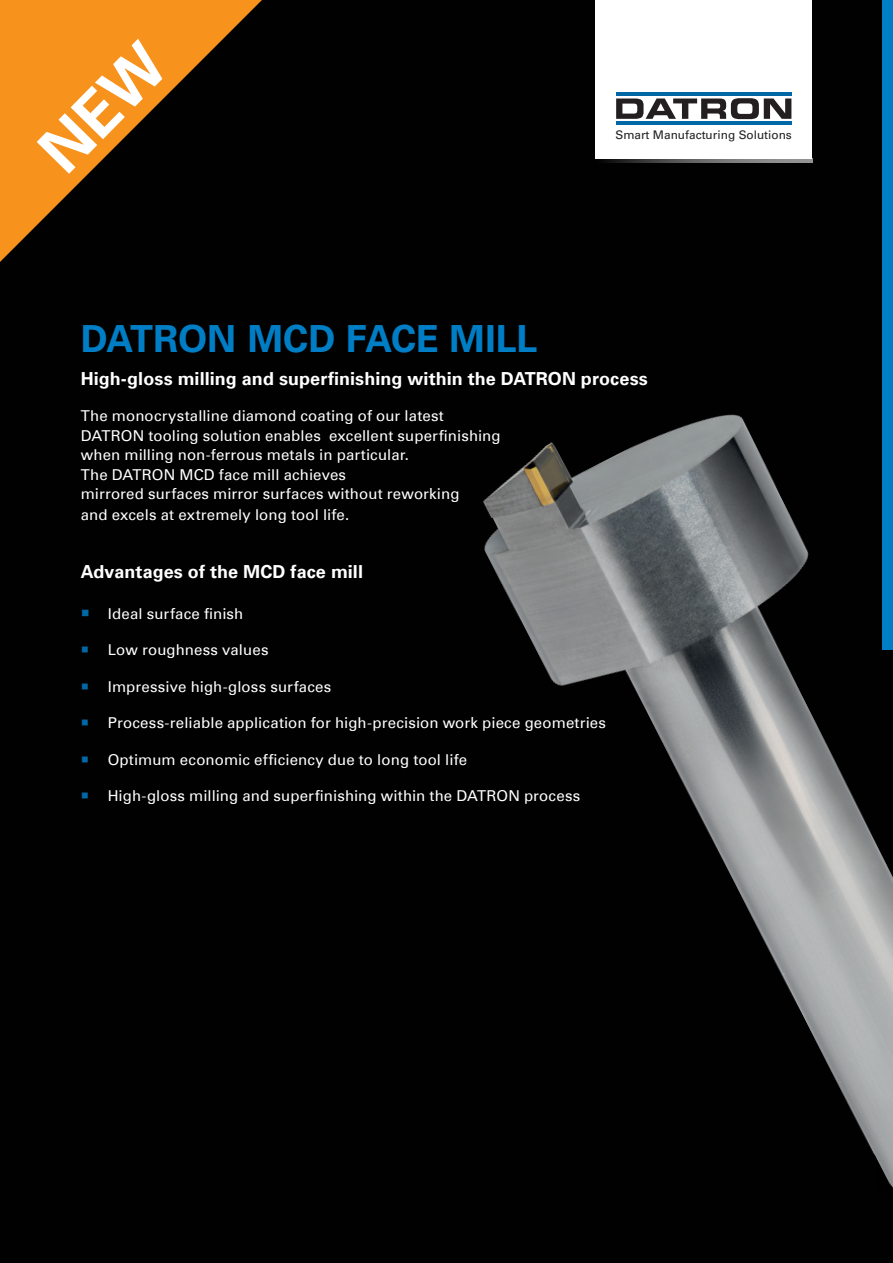
<style>
.page{position:relative;width:893px;height:1263px;background:#020102}
.page>*{position:absolute;margin:0;border:0;box-sizing:border-box;transform-origin:0 0}
.t1{font:700 37.5px "Univers Com 65";color:#007ec5}
.t2{font:700 18px "Univers Com 65";letter-spacing:.005em;color:#fff}
.t3{font:15px/19.5px "Univers Com 55 Roman";letter-spacing:.01em;color:#fff}
.t4{font:11.85px "Univers LT";color:#231f20}
</style>
<div class="page">
<div style="left:882px;top:0;width:11px;height:649px;background:#007ec5"></div>
<svg style="left:0;top:0;width:262px;height:262px"></svg>
<svg style="left:595px;top:158px;width:217px;height:5px"></svg>
<div style="left:595px;top:0;width:217px;height:158px;background:#fff"></div>
<hr style="left:616px;top:92px;width:175px;height:4px;background:#0068a5">
<hr style="left:616px;top:122px;width:175px;height:3px;background:#0068a5">
<svg style="left:616px;top:98px;width:175px;height:21px"></svg>
<img style="left:483px;top:414px;width:410px;height:774px">
<svg style="left:37px;top:39px;width:133px;height:135px"></svg>
<p class="t4" style="left:615px;top:128px;width:178px">Smart Manufacturing Solutions</p>
<h1 class="t1" style="left:81px;top:316px;width:458px">DATRON MCD FACE MILL</h1>
<p class="t2" style="left:81px;top:368px;width:569px">High-gloss milling and superfinishing within the DATRON process</p>
<p class="t3" style="left:81px;top:406px;width:421px">The monocrystalline diamond coating of our latest DATRON tooling solution enables excellent superfinishing when milling non-ferrous metals in particular.<br>The DATRON MCD face mill achieves<br>mirrored surfaces mirror surfaces without reworking</p>
<p class="t3" style="left:81px;top:505px;width:270px">and excels at extremely long tool life.</p>
<p class="t2" style="left:81px;top:561px;width:284px">Advantages of the MCD face mill</p>
<p class="t3" style="left:108px;top:603px;width:137px">Ideal surface finish</p>
<p class="t3" style="left:108px;top:640px;width:162px">Low roughness values</p>
<p class="t3" style="left:108px;top:676px;width:225px">Impressive high-gloss surfaces</p>
<p class="t3" style="left:108px;top:713px;width:500px">Process-reliable application for high-precision work piece geometries</p>
<p class="t3" style="left:108px;top:749px;width:361px">Optimum economic efficiency due to long tool life</p>
<p class="t3" style="left:108px;top:786px;width:474px">High-gloss milling and superfinishing within the DATRON process</p>
</div>
